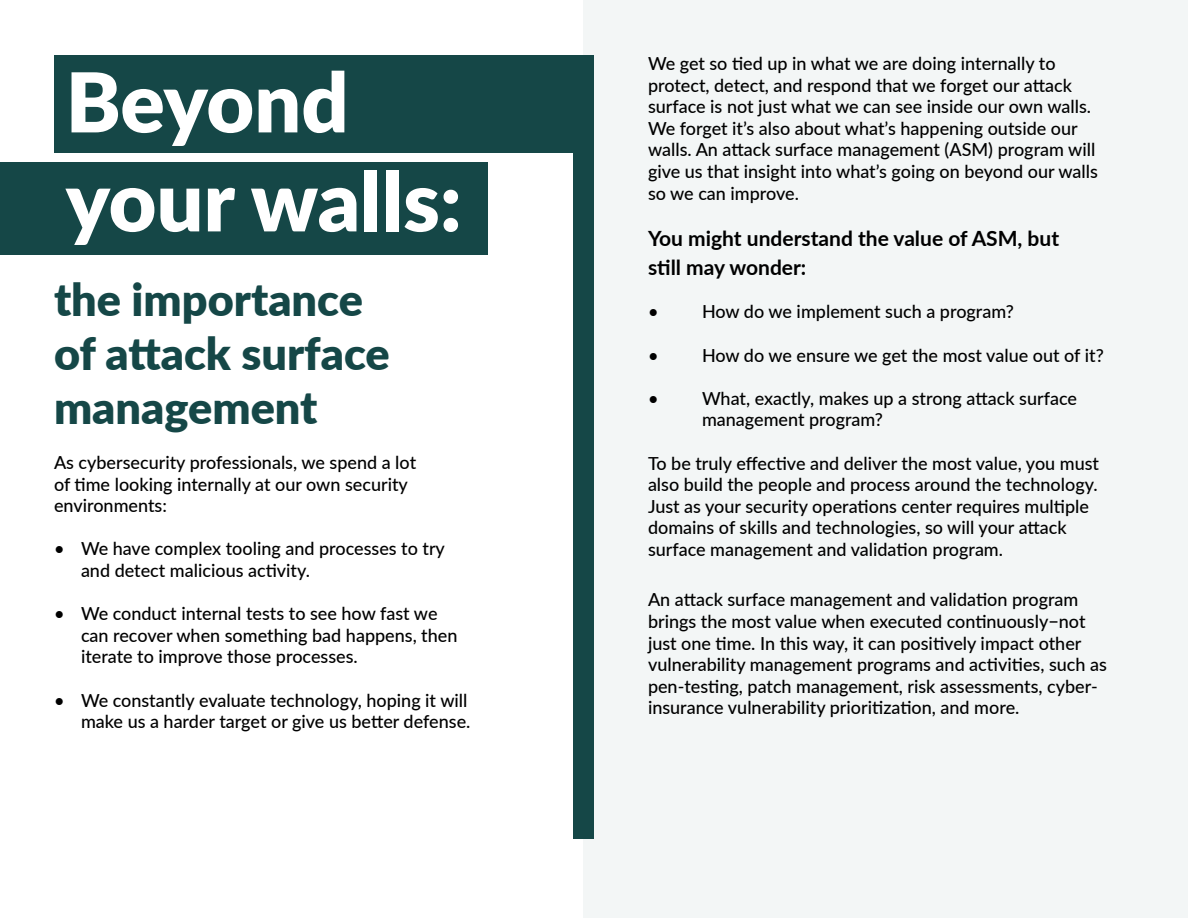
<style>
.page{position:relative;width:1188px;height:918px;background:#fff}
.page>*{position:absolute;margin:0;border:0;box-sizing:border-box;transform-origin:0 0}
.t1{font:900 82.5px/99px "Lato";color:#fff}
.t2{font:900 45px/54px "Lato";color:#154747}
.t3{font:700 21px/28.8px "Lato";color:#000}
.t4{font:500 18px/21.6px "Lato";color:#000}
</style>
<div class="page">
<div style="left:584px;top:0;width:604px;height:918px;background:#f3f6f6"></div>
<div style="left:0;top:163px;width:488px;height:92px;background:#154747"></div>
<div style="left:54px;top:56px;width:522px;height:97px;background:#154747"></div>
<div style="left:573px;top:56px;width:21px;height:783px;background:#154747"></div>
<h1 class="t1" style="left:66px;top:49px;width:398px">Beyond your walls:</h1>
<h2 class="t2" style="left:54px;top:271px;width:337px">the importance of attack surface management</h2>
<p class="t4" style="left:54px;top:451px;width:364px">As cybersecurity professionals, we spend a lot of time looking internally at our own security environments:</p>
<p class="t4" style="left:81px;top:537px;width:365px;text-indent:-27px">• We have complex tooling and processes to try and detect malicious activity.</p>
<p class="t4" style="left:81px;top:602px;width:378px;text-indent:-27px">• We conduct internal tests to see how fast we can recover when something bad happens, then iterate to improve those processes.</p>
<p class="t4" style="left:54px;top:688px;width:418px;text-align:right">• We constantly evaluate technology, hoping it will make us a harder target or give us better defense.</p>
<p class="t4" style="left:648px;top:52px;width:452px">We get so tied up in what we are doing internally to protect, detect, and respond that we forget our attack surface is not just what we can see inside our own walls.<br>We forget it’s also about what’s happening outside our walls. An attack surface management (ASM) program will give us that insight into what’s going on beyond our walls so we can improve.</p>
<p class="t3" style="left:648px;top:223px;width:413px">You might understand the value of ASM, but still may wonder:</p>
<p class="t4" style="left:648px;top:300px;width:12px">•</p>
<p class="t4" style="left:702px;top:300px;width:313px">How do we implement such a program?</p>
<p class="t4" style="left:648px;top:343px;width:12px">•</p>
<p class="t4" style="left:702px;top:343px;width:403px">How do we ensure we get the most value out of it?</p>
<p class="t4" style="left:648px;top:387px;width:12px">•</p>
<p class="t4" style="left:702px;top:387px;width:377px">What, exactly, makes up a strong attack surface management program?</p>
<p class="t4" style="left:648px;top:451px;width:453px">To be truly effective and deliver the most value, you must also build the people and process around the technology.<br>Just as your security operations center requires multiple domains of skills and technologies, so will your attack surface management and validation program.</p>
<p class="t4" style="left:648px;top:588px;width:460px">An attack surface management and validation program brings the most value when executed continuously−not just one time. In this way, it can positively impact other vulnerability management programs and activities, such as pen-testing, patch management, risk assessments, cyber&shy;insurance vulnerability prioritization, and more.</p>
</div>
